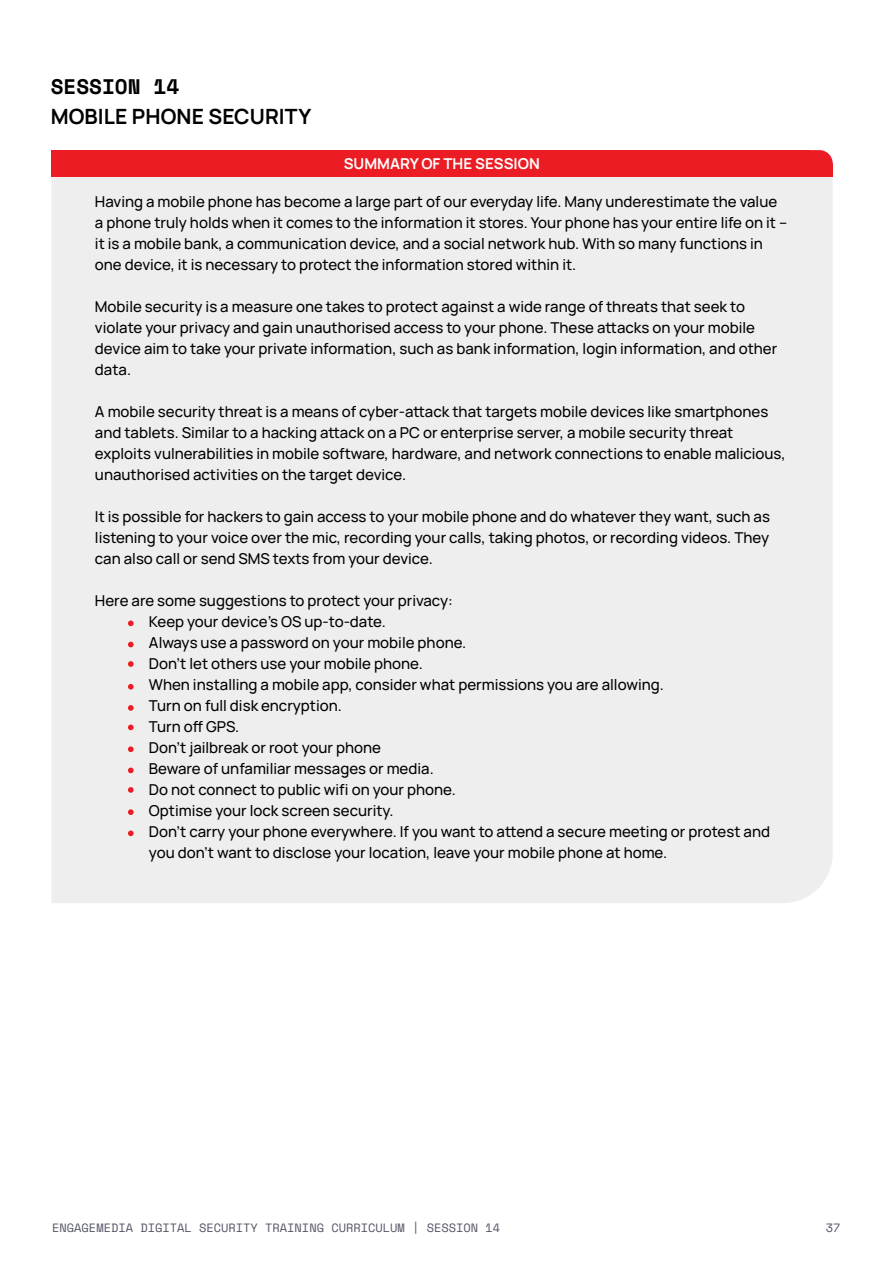
<style>
.page{position:relative;width:893px;height:1263px;background:#fff}
.page>*{position:absolute;margin:0;border:0;box-sizing:border-box;transform-origin:0 0}
.t1{font:700 21px "Manrope";letter-spacing:.005em;color:#000}
.t2{font:700 21px "Space Mono";color:#000}
.t3{font:500 15px/21px "Manrope";color:#000}
.t4{font:700 15px "Manrope";color:#fff}
.t5{font:12px "Space Mono";color:#535465}
</style>
<div class="page">
<div style="left:51px;top:176px;width:782px;height:727px;background:#eee"></div>
<div style="left:53px;top:150px;width:757px;height:27px;background:#eb1c23"></div>
<div style="left:781px;top:150px;width:52px;height:27px;background:#eb1c23;border-radius:13px"></div>
<div style="left:801px;top:163px;width:32px;height:14px;background:#eb1c23"></div>
<div style="left:51px;top:150px;width:281px;height:26px;background:#eb1c23"></div>
<svg style="left:128px;top:620px;width:6px;height:6px"></svg>
<svg style="left:128px;top:642px;width:6px;height:5px"></svg>
<svg style="left:128px;top:661px;width:6px;height:6px"></svg>
<svg style="left:128px;top:684px;width:6px;height:5px"></svg>
<svg style="left:128px;top:705px;width:6px;height:6px"></svg>
<svg style="left:128px;top:724px;width:6px;height:6px"></svg>
<svg style="left:128px;top:746px;width:6px;height:6px"></svg>
<svg style="left:128px;top:768px;width:6px;height:5px"></svg>
<svg style="left:128px;top:787px;width:6px;height:6px"></svg>
<svg style="left:128px;top:809px;width:6px;height:6px"></svg>
<svg style="left:128px;top:830px;width:6px;height:6px"></svg>
<h1 class="t2" style="left:51px;top:71px;width:130px">SESSION 14</h1>
<h1 class="t1" style="left:51px;top:102px;width:262px">MOBILE PHONE SECURITY</h1>
<p class="t4" style="left:344px;top:153px;width:198px">SUMMARY OF THE SESSION</p>
<p class="t3" style="left:95px;top:191px;width:694px">Having a mobile phone has become a large part of our everyday life. Many underestimate the value a phone truly holds when it comes to the information it stores. Your phone has your entire life on it – it is a mobile bank, a communication device, and a social network hub. With so many functions in one device, it is necessary to protect the information stored within it.</p>
<p class="t3" style="left:95px;top:296px;width:684px">Mobile security is a measure one takes to protect against a wide range of threats that seek to violate your privacy and gain unauthorised access to your phone. These attacks on your mobile device aim to take your private information, such as bank information, login information, and other data.</p>
<p class="t3" style="left:95px;top:401px;width:692px">A mobile security threat is a means of cyber-attack that targets mobile devices like smartphones and tablets. Similar to a hacking attack on a PC or enterprise server, a mobile security threat exploits vulnerabilities in mobile software, hardware, and network connections to enable malicious, unauthorised activities on the target device.</p>
<p class="t3" style="left:95px;top:506px;width:677px;text-align:justify">It is possible for hackers to gain access to your mobile phone and do whatever they want, such as listening to your voice over the mic, recording your calls, taking photos, or recording videos. They can also call or send SMS texts from your device.</p>
<p class="t3" style="left:149px;top:590px;width:623px;text-indent:-54px">Here are some suggestions to protect your privacy:<br>Keep your device’s OS up-to-date.<br>Always use a password on your mobile phone.<br>Don’t let others use your mobile phone.<br>When installing a mobile app, consider what permissions you are allowing.<br>Turn on full disk encryption.<br>Turn off GPS.<br>Don’t jailbreak or root your phone<br>Beware of unfamiliar messages or media.<br>Do not connect to public wifi on your phone.<br>Optimise your lock screen security.<br>Don’t carry your phone everywhere. If you want to attend a secure meeting or protest and you don’t want to disclose your location, leave your mobile phone at home.</p>
<p class="t5" style="left:52px;top:1219px;width:449px">ENGAGEMEDIA DIGITAL SECURITY TRAINING CURRICULUM | SESSION 14</p>
<p class="t5" style="left:826px;top:1219px;width:16px">37</p>
</div>
